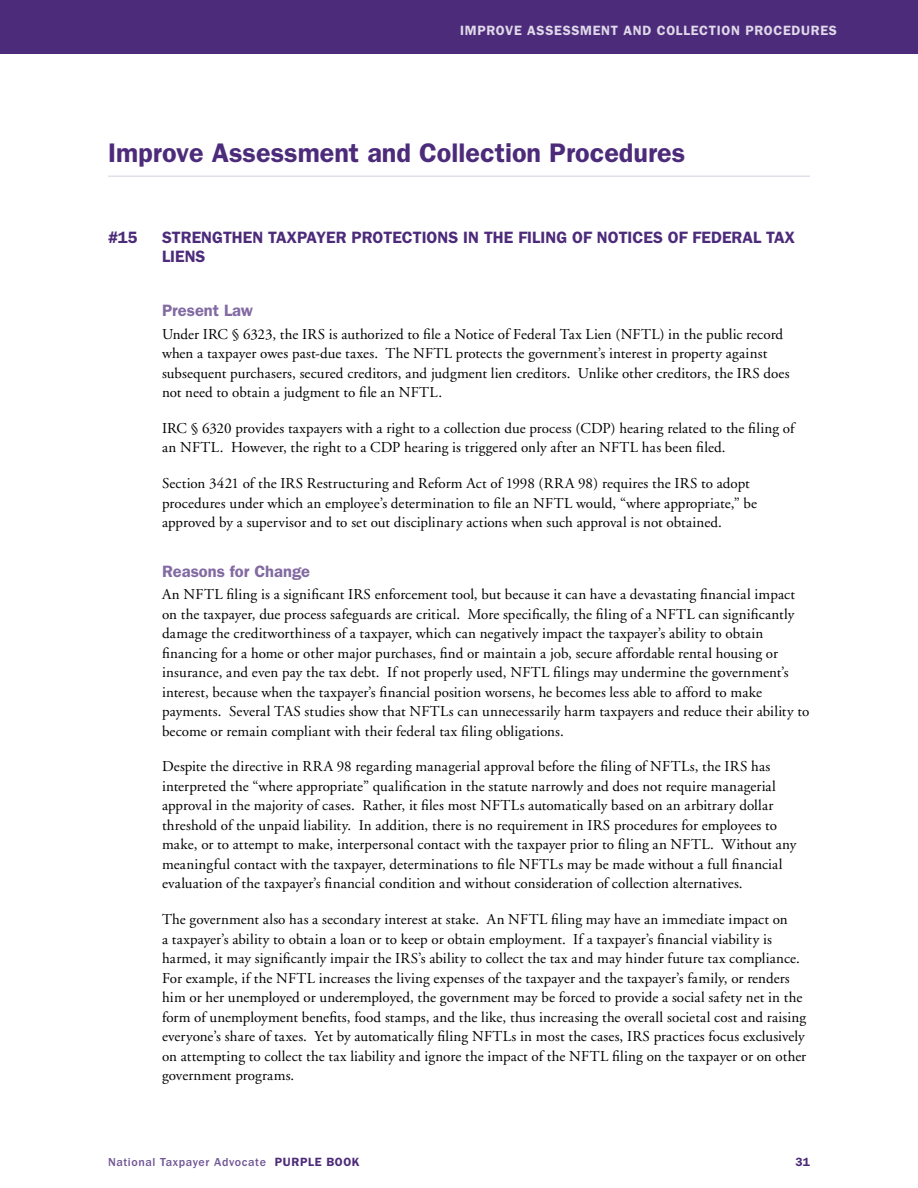
<style>
.page{position:relative;width:918px;height:1188px;background:#fff}
.page>*{position:absolute;margin:0;border:0;box-sizing:border-box;transform-origin:0 0}
.t1{font:600 27px "Franklin Gothic";color:#4d2b7b}
.t2{font:600 16.5px/19.8px "Franklin Gothic";color:#4d2b7b}
.t3{font:600 16.5px "Franklin Gothic";color:#826aa3}
.Body_Text{font:15px/19.5px "Adobe Garamond";letter-spacing:.01em;color:#000}
.t4{font:600 13.5px "Franklin Gothic";letter-spacing:.05em;color:#dfd9e9}
.t5{font:500 12px "Franklin Gothic";letter-spacing:.05em;color:#705595}
.t6{font:600 12px "Franklin Gothic";color:#4d2b7b}
.s1{font-weight:600;color:#4d2b7b}
</style>
<div class="page">
<div style="left:0;top:0;width:918px;height:54px;background:#4d2b7b"></div>
<hr style="left:108px;top:176px;width:702px;height:1px;background:#e5dfec">
<p class="t4" style="left:460px;top:23px;width:16px">Improve</p>
<p class="t4" style="left:527px;top:23px;width:148px">Assessment and Collectio</p>
<p class="t4" style="left:731px;top:23px;width:34px">n Procedure</p>
<p class="t4" style="left:829px;top:23px;width:10px">s</p>
<h1 class="t1" style="left:108px;top:137px;width:579px">Improve Assessment and Collection Procedures</h1>
<p class="t2" style="left:108px;top:227px;width:31px">#15</p>
<p class="t2" style="left:162px;top:227px;width:635px">STRENGTHEN TAXPAYER PROTECTIONS IN THE FILING OF NOTICES OF FEDERAL TAX<br>LIENS</p>
<h3 class="t3" style="left:162px;top:300px;width:92px">Present Law</h3>
<p class="Body_Text" style="left:162px;top:325px;width:629px">Under IRC § 6323, the IRS is authorized to file a Notice of Federal Tax Lien (NFTL) in the public record when a taxpayer owes past-due taxes. The NFTL protects the government’s interest in property against subsequent purchasers, secured creditors, and judgment lien creditors. Unlike other creditors, the IRS does not need to obtain a judgment to file an NFTL.</p>
<p class="Body_Text" style="left:162px;top:419px;width:634px">IRC § 6320 provides taxpayers with a right to a collection due process (CDP) hearing related to the filing of an NFTL. However, the right to a CDP hearing is triggered only after an NFTL has been filed.</p>
<p class="Body_Text" style="left:162px;top:474px;width:597px">Section 3421 of the IRS Restructuring and Reform Act of 1998 (RRA 98) requires the IRS to adopt procedures under which an employee’s determination to file an NFTL would, “where appropriate,” be approved by a supervisor and to set out disciplinary actions when such approval is not obtained.</p>
<h3 class="t3" style="left:162px;top:561px;width:150px">Reasons for Change</h3>
<p class="Body_Text" style="left:162px;top:585px;width:649px">An NFTL filing is a significant IRS enforcement tool, but because it can have a devastating financial impact on the taxpayer, due process safeguards are critical. More specifically, the filing of a NFTL can significantly damage the creditworthiness of a taxpayer, which can negatively impact the taxpayer’s ability to obtain financing for a home or other major purchases, find or maintain a job, secure affordable rental housing or insurance, and even pay the tax debt. If not properly used, NFTL filings may undermine the government’s interest, because when the taxpayer’s financial position worsens, he becomes less able to afford to make payments. Several TAS studies show that NFTLs can unnecessarily harm taxpayers and reduce their ability to become or remain compliant with their federal tax filing obligations.</p>
<p class="Body_Text" style="left:162px;top:757px;width:636px">Despite the directive in RRA 98 regarding managerial approval before the filing of NFTLs, the IRS has interpreted the “where appropriate” qualification in the statute narrowly and does not require managerial approval in the majority of cases. Rather, it files most NFTLs automatically based on an arbitrary dollar threshold of the unpaid liability. In addition, there is no requirement in IRS procedures for employees to make, or to attempt to make, interpersonal contact with the taxpayer prior to filing an NFTL. Without any meaningful contact with the taxpayer, determinations to file NFTLs may be made without a full financial evaluation of the taxpayer’s financial condition and without consideration of collection alternatives.</p>
<p class="Body_Text" style="left:162px;top:910px;width:646px">The government also has a secondary interest at stake. An NFTL filing may have an immediate impact on<br>a taxpayer’s ability to obtain a loan or to keep or obtain employment. If a taxpayer’s financial viability is harmed, it may significantly impair the IRS’s ability to collect the tax and may hinder future tax compliance.<br>For example, if the NFTL increases the living expenses of the taxpayer and the taxpayer’s family, or renders him or her unemployed or underemployed, the government may be forced to provide a social safety net in the form of unemployment benefits, food stamps, and the like, thus increasing the overall societal cost and raising everyone’s share of taxes. Yet by automatically filing NFTLs in most the cases, IRS practices focus exclusively on attempting to collect the tax liability and ignore the impact of the NFTL filing on the taxpayer or on other government programs.</p>
<p class="t5" style="left:108px;top:1155px;width:253px">National Taxpayer Advocate <span class="s1">PURPLE BOOK</span></p>
<p class="t6" style="left:796px;top:1154px;width:16px">31</p>
</div>
